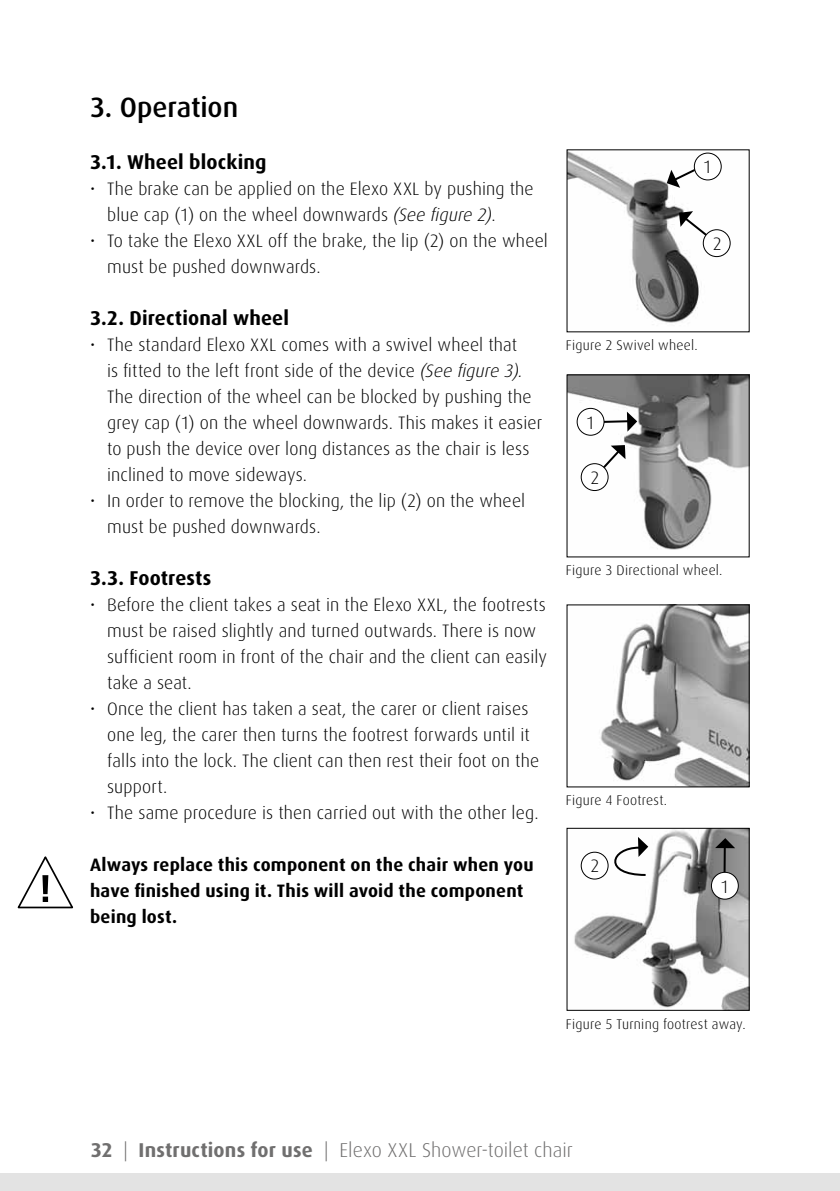
<style>
.page{position:relative;width:840px;height:1191px;background:#fff}
.page>*{position:absolute;margin:0;border:0;box-sizing:border-box;transform-origin:0 0}
.t1{font:500 28px "Dax";letter-spacing:-.005em;color:#000}
.t2{font:700 20px "Dax";letter-spacing:.01em;color:#000}
.t3{font:300 20px "Dax";color:#706f6f}
.t4{font:300 18px/26px "Dax";letter-spacing:.01em;color:#000}
.t5{font:700 18px/26px "Dax";letter-spacing:.015em;color:#000}
.t6{font:300 14px "Dax";letter-spacing:.02em;color:#000}
.s1{font-style:italic}
.s2{font-weight:700}
</style>
<div class="page">
<svg style="left:839px;top:1174px;width:1px;height:17px"></svg>
<div style="left:0;top:1174px;width:839px;height:17px;background:#e3e3e3"></div>
<svg style="left:18px;top:856px;width:55px;height:52px"></svg>
<img style="left:568px;top:151px;width:163px;height:172px">
<img style="left:568px;top:376px;width:179px;height:174px">
<div style="left:566px;top:374px;width:183px;height:183px;border:1px solid #000"></div>
<img style="left:600px;top:606px;width:147px;height:179px">
<img style="left:574px;top:830px;width:173px;height:178px">
<svg style="left:678px;top:211px;width:31px;height:27px"></svg>
<svg style="left:597px;top:445px;width:28px;height:29px"></svg>
<svg style="left:714px;top:838px;width:20px;height:10px"></svg>
<hr style="left:723px;top:844px;width:2px;height:29px;background:#000">
<svg style="left:599px;top:411px;width:38px;height:21px"></svg>
<div style="left:702px;top:230px;width:27px;height:27px;background:#fff;border-radius:50%"></div>
<div style="left:702px;top:229px;width:28px;height:28px;border:1px solid #000;border-radius:50%"></div>
<div style="left:581px;top:464px;width:26px;height:26px;background:#fff;border-radius:50%"></div>
<div style="left:580px;top:463px;width:28px;height:28px;border:1px solid #000;border-radius:50%"></div>
<div style="left:581px;top:852px;width:26px;height:27px;background:#fff;border-radius:50%"></div>
<div style="left:580px;top:851px;width:28px;height:28px;border:1px solid #000;border-radius:50%"></div>
<svg style="left:666px;top:165px;width:35px;height:23px"></svg>
<div style="left:694px;top:153px;width:26px;height:27px;background:#fff;border-radius:50%"></div>
<div style="left:693px;top:153px;width:28px;height:27px;border:1px solid #000;border-radius:50%"></div>
<div style="left:576px;top:408px;width:27px;height:27px;background:#fff;border-radius:50%"></div>
<div style="left:576px;top:408px;width:28px;height:28px;border:1px solid #000;border-radius:50%"></div>
<div style="left:711px;top:872px;width:27px;height:27px;background:#fff;border-radius:50%"></div>
<div style="left:710px;top:871px;width:28px;height:28px;border:1px solid #000;border-radius:50%"></div>
<svg style="left:602px;top:837px;width:46px;height:40px"></svg>
<h1 class="t1" style="left:90px;top:91px;width:150px">3. Operation</h1>
<p class="t2" style="left:90px;top:151px;width:178px">3.1. Wheel blocking</p>
<p class="t4" style="left:107px;top:176px;width:428px;text-indent:-17px">• The brake can be applied on the Elexo XXL by pushing the blue cap (1) on the wheel downwards <span class="s1">(See figure 2)</span>.</p>
<p class="t4" style="left:107px;top:228px;width:442px;text-indent:-17px">• To take the Elexo XXL off the brake, the lip (2) on the wheel must be pushed downwards.</p>
<p class="t2" style="left:90px;top:307px;width:200px">3.2. Directional wheel</p>
<p class="t4" style="left:107px;top:332px;width:436px;text-indent:-17px">• The standard Elexo XXL comes with a swivel wheel that<br>is fitted to the left front side of the device <span class="s1">(See figure 3).<br></span>The direction of the wheel can be blocked by pushing the grey cap (1) on the wheel downwards. This makes it easier to push the device over long distances as the chair is less inclined to move sideways.</p>
<p class="t4" style="left:107px;top:488px;width:419px;text-indent:-17px">• In order to remove the blocking, the lip (2) on the wheel must be pushed downwards.</p>
<p class="t2" style="left:90px;top:567px;width:123px">3.3. Footrests</p>
<p class="t4" style="left:107px;top:592px;width:441px;text-indent:-17px">• Before the client takes a seat in the Elexo XXL, the footrests must be raised slightly and turned outwards. There is now sufficient room in front of the chair and the client can easily take a seat.</p>
<p class="t4" style="left:107px;top:696px;width:433px;text-indent:-17px">• Once the client has taken a seat, the carer or client raises one leg, the carer then turns the footrest forwards until it falls into the lock. The client can then rest their foot on the support.</p>
<p class="t4" style="left:90px;top:800px;width:450px">• The same procedure is then carried out with the other leg.</p>
<p class="t5" style="left:90px;top:852px;width:445px">Always replace this component on the chair when you have finished using it. This will avoid the component being lost.</p>
<p class="t4" style="left:702px;top:154px;width:11px">1</p>
<p class="t4" style="left:712px;top:231px;width:11px">2</p>
<p class="t6" style="left:565px;top:338px;width:133px">Figure 2 Swivel wheel.</p>
<p class="t4" style="left:585px;top:409px;width:11px">1</p>
<p class="t4" style="left:590px;top:464px;width:11px">2</p>
<p class="t6" style="left:565px;top:563px;width:158px">Figure 3 Directional wheel.</p>
<p class="t6" style="left:565px;top:793px;width:103px">Figure 4 Footrest.</p>
<p class="t4" style="left:590px;top:853px;width:11px">2</p>
<p class="t4" style="left:719px;top:873px;width:11px">1</p>
<p class="t6" style="left:565px;top:1016px;width:181px">Figure 5 Turning footrest away.</p>
<p class="t3" style="left:91px;top:1139px;width:483px"><span class="s2">32</span> | <span class="s2">Instructions for use</span> | Elexo XXL Shower-toilet chair</p>
</div>
